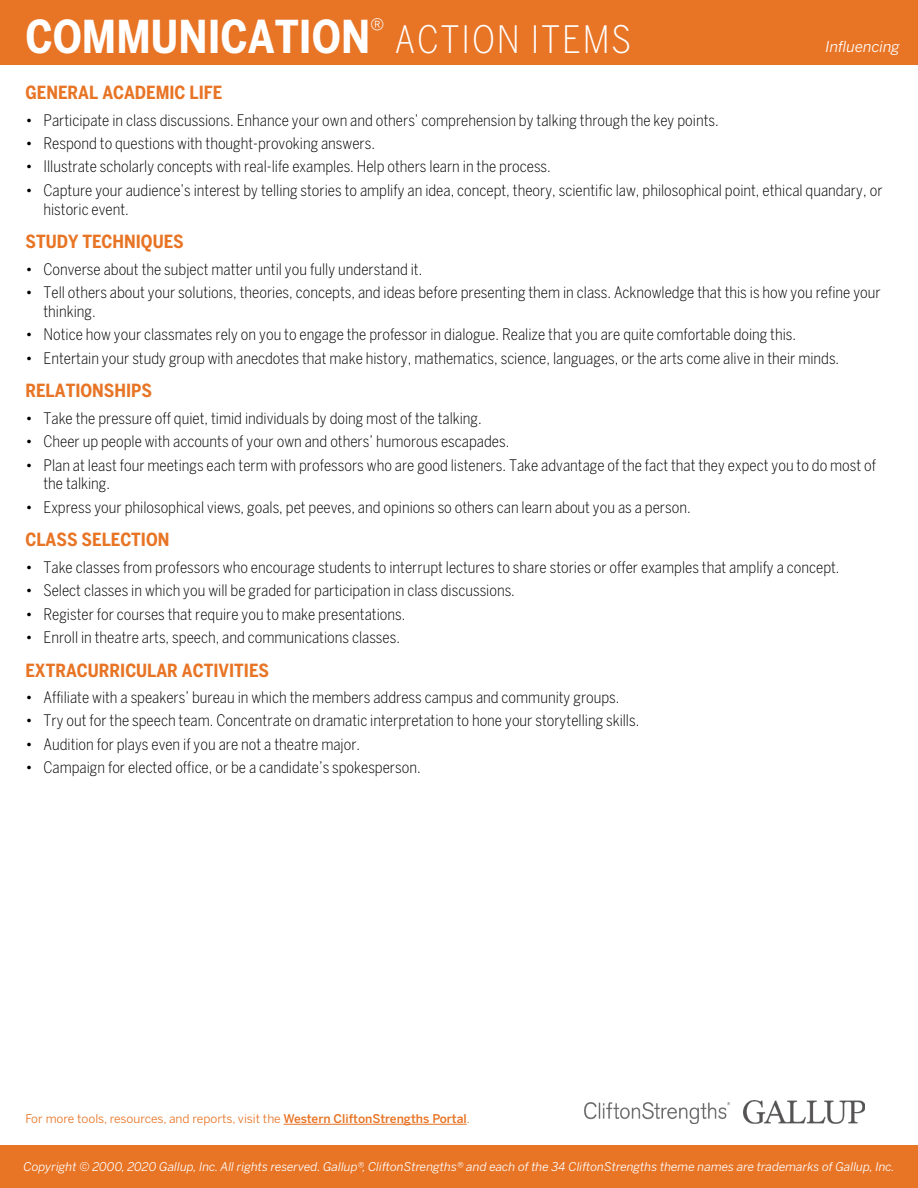
<style>
.page{position:relative;width:918px;height:1188px;background:#fff}
.page>*{position:absolute;margin:0;border:0;box-sizing:border-box;transform-origin:0 0}
.t1{font:700 condensed 45px "Benton Sans";color:#fff}
.Headers_-_Influencin{font:700 condensed 18px "Benton Sans";color:#e87425}
.t2{font:300 condensed 15.75px/18.9px "Benton Sans";color:#000}
.t3{font:italic 15px "Benton Sans";color:#fff}
.t4{font:italic 12px "Benton Sans";color:#fff}
.t5{font:12px "Benton Sans";color:#e87425}
.s1{font-weight:300;font-size:37.5px}
.s2{font-weight:500}
</style>
<div class="page">
<div style="left:0;top:1146px;width:918px;height:42px;background:#e87425"></div>
<div style="left:0;top:0;width:918px;height:64px;background:#e87425"></div>
<img style="left:585px;top:1102px;width:145px;height:21px">
<img style="left:744px;top:1100px;width:120px;height:23px">
<hr style="left:284px;top:1124px;width:183px;height:1px;background:#e87425">
<p class="t1" style="left:26px;top:10px;width:607px">COMMUNICATION<sup>®</sup> <span class="s1">ACTION ITEMS</span></p>
<p class="t3" style="left:825px;top:37px;width:76px">Influencing</p>
<p class="Headers_-_Influencin" style="left:26px;top:82px;width:198px">GENERAL ACADEMIC LIFE</p>
<p class="t2" style="left:26px;top:110px;width:695px">• Participate in class discussions. Enhance your own and others’ comprehension by talking through the key points.</p>
<p class="t2" style="left:26px;top:134px;width:351px">• Respond to questions with thought-provoking answers.</p>
<p class="t2" style="left:26px;top:157px;width:527px">• Illustrate scholarly concepts with real-life examples. Help others learn in the process.</p>
<p class="t2" style="left:44px;top:181px;width:841px;text-indent:-18px">• Capture your audience’s interest by telling stories to amplify an idea, concept, theory, scientific law, philosophical point, ethical quandary, or historic event.</p>
<p class="Headers_-_Influencin" style="left:26px;top:231px;width:160px">STUDY TECHNIQUES</p>
<p class="t2" style="left:26px;top:259px;width:398px">• Converse about the subject matter until you fully understand it.</p>
<p class="t2" style="left:44px;top:283px;width:839px;text-indent:-18px">• Tell others about your solutions, theories, concepts, and ideas before presenting them in class. Acknowledge that this is how you refine your thinking.</p>
<p class="t2" style="left:26px;top:325px;width:772px">• Notice how your classmates rely on you to engage the professor in dialogue. Realize that you are quite comfortable doing this.</p>
<p class="t2" style="left:26px;top:349px;width:815px">• Entertain your study group with anecdotes that make history, mathematics, science, languages, or the arts come alive in their minds.</p>
<p class="Headers_-_Influencin" style="left:26px;top:380px;width:128px">RELATIONSHIPS</p>
<p class="t2" style="left:26px;top:409px;width:458px">• Take the pressure off quiet, timid individuals by doing most of the talking.</p>
<p class="t2" style="left:26px;top:432px;width:485px">• Cheer up people with accounts of your own and others’ humorous escapades.</p>
<p class="t2" style="left:44px;top:455px;width:834px;text-indent:-18px">• Plan at least four meetings each term with professors who are good listeners. Take advantage of the fact that they expect you to do most of the talking.</p>
<p class="t2" style="left:26px;top:498px;width:667px">• Express your philosophical views, goals, pet peeves, and opinions so others can learn about you as a person.</p>
<p class="Headers_-_Influencin" style="left:26px;top:529px;width:146px">CLASS SELECTION</p>
<p class="t2" style="left:26px;top:558px;width:816px">• Take classes from professors who encourage students to interrupt lectures to share stories or offer examples that amplify a concept.</p>
<p class="t2" style="left:26px;top:581px;width:491px">• Select classes in which you will be graded for participation in class discussions.</p>
<p class="t2" style="left:26px;top:604px;width:381px">• Register for courses that require you to make presentations.</p>
<p class="t2" style="left:26px;top:628px;width:376px">• Enroll in theatre arts, speech, and communications classes.</p>
<p class="Headers_-_Influencin" style="left:26px;top:660px;width:245px">EXTRACURRICULAR ACTIVITIES</p>
<p class="t2" style="left:26px;top:688px;width:596px">• Affiliate with a speakers’ bureau in which the members address campus and community groups.</p>
<p class="t2" style="left:26px;top:711px;width:615px">• Try out for the speech team. Concentrate on dramatic interpretation to hone your storytelling skills.</p>
<p class="t2" style="left:26px;top:735px;width:336px">• Audition for plays even if you are not a theatre major.</p>
<p class="t2" style="left:26px;top:758px;width:397px">• Campaign for elected office, or be a candidate’s spokesperson.</p>
<p class="t5" style="left:26px;top:1112px;width:446px">For more tools, resources, and reports, visit the <span class="s2">Western CliftonStrengths Portal</span>.</p>
<p class="t4" style="left:24px;top:1160px;width:873px">Copyright © 2000, 2020 Gallup, Inc. All rights reserved. Gallup®, CliftonStrengths® and each of the 34 CliftonStrengths theme names are trademarks of Gallup, Inc.</p>
</div>
